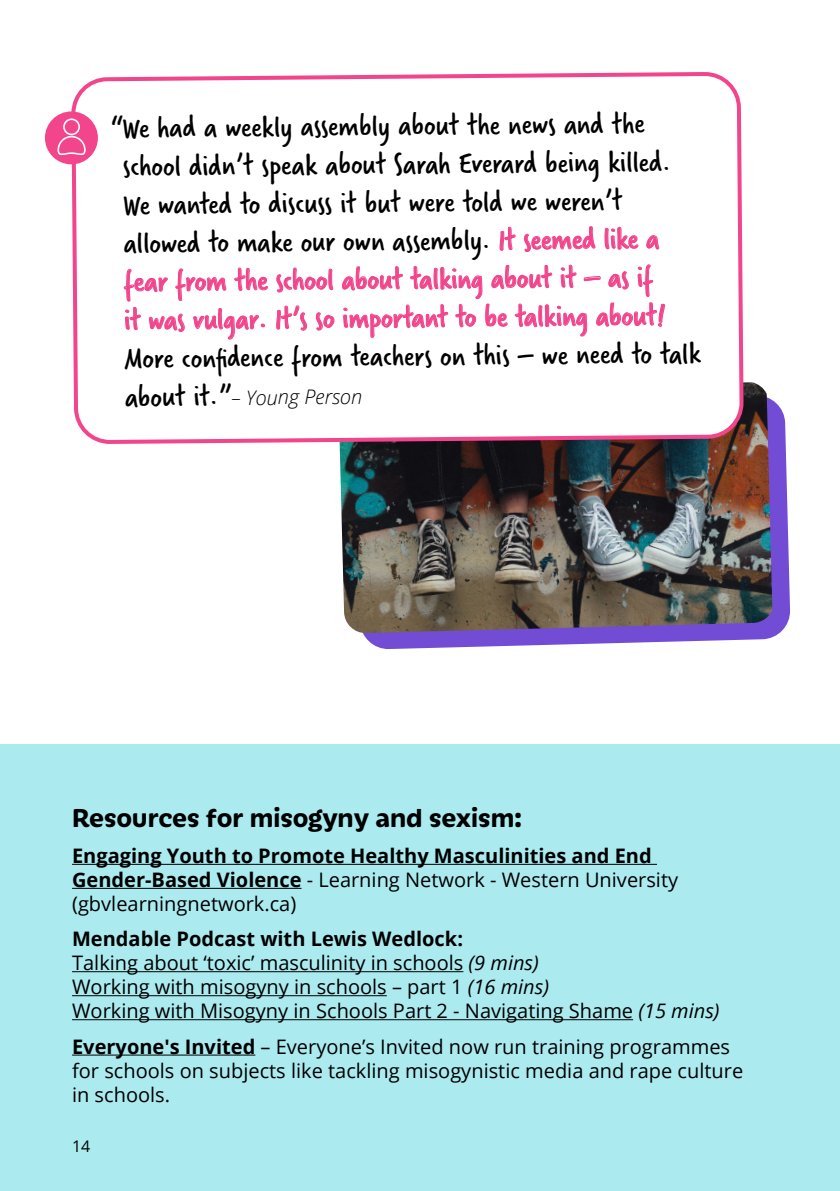
<style>
.page{position:relative;width:840px;height:1191px;background:#fff}
.page>*{position:absolute;margin:0;border:0;box-sizing:border-box;transform-origin:0 0}
.t1{font:32px/38.4px "Verveine";letter-spacing:-.005em;color:#000}
.t2{font:700 28px "Iskra";letter-spacing:-.005em;color:#000}
.t3{font:20px/24px "Open Sans";color:#000}
.t4{font:700 20px/24px "Open Sans";color:#000}
.t5{font:italic 300 20px "Open Sans";color:#000}
.t6{font:16px "Open Sans";color:#000}
.s1{color:#f2458c}
.s2{font-weight:400}
.s3{font-weight:700}
.s4{font-style:italic}
</style>
<div class="page">
<svg style="left:363px;top:400px;width:427px;height:249px;fill:#734cd5"></svg>
<img style="left:339px;top:382px;width:433px;height:251px">
<div style="left:0;top:745px;width:839px;height:446px;background:#abebf0"></div>
<svg style="left:72px;top:74px;width:670px;height:368px"></svg>
<div style="left:45px;top:111px;width:53px;height:53px;background:#f2458c;border-radius:50%"></div>
<div style="left:63px;top:118px;width:17px;height:17px;border:2px solid #fff;border-radius:50%"></div>
<svg style="left:57px;top:135px;width:29px;height:21px"></svg>
<hr style="left:72px;top:864px;width:584px;height:1px;background:#000">
<hr style="left:72px;top:888px;width:229px;height:1px;background:#000">
<hr style="left:72px;top:971px;width:391px;height:1px;background:#000">
<hr style="left:72px;top:995px;width:314px;height:1px;background:#000">
<hr style="left:72px;top:1019px;width:560px;height:1px;background:#000">
<hr style="left:72px;top:1054px;width:183px;height:1px;background:#000">
<p class="t1" style="left:123px;top:107px;width:549px;text-indent:-13px">“We had a weekly assembly about the news and the school didn’t speak about Sarah Everard being killed.<br>We wanted to discuss it but were told we weren’t allowed to make our own assembly. <span class="s1">It seemed like a fear from the school about talking about it – as if it was vulgar. It’s so important to be talking about!</span></p>
<h1 class="t1" style="left:125px;top:336px;width:577px;line-height:40.2px">More confidence from teachers on this – we need to talk about it.”</h1>
<p class="t5" style="left:231px;top:384px;width:132px;rotate:-1deg">– Young Person</p>
<h2 class="t2" style="left:72px;top:798px;width:451px">Resources for misogyny and sexism:</h2>
<p class="t4" style="left:72px;top:843px;width:607px">Engaging Youth to Promote Healthy Masculinities and End<br>Gender-Based Violence <span class="s2">- Learning Network - Western University (gbvlearningnetwork.ca)</span></p>
<p class="t3" style="left:72px;top:926px;width:648px"><span class="s3">Mendable Podcast with Lewis Wedlock:<br></span>Talking about ‘toxic’ masculinity in schools <span class="s4">(9 mins)<br></span>Working with misogyny in schools – part 1 <span class="s4">(16 mins)<br></span>Working with Misogyny in Schools Part 2 - Navigating Shame <span class="s4">(15 mins)</span></p>
<p class="t3" style="left:72px;top:1033px;width:672px"><span class="s3">Everyone's Invited</span> – Everyone’s Invited now run training programmes for schools on subjects like tackling misogynistic media and rape culture in schools.</p>
<p class="t6" style="left:72px;top:1135px;width:20px">14</p>
</div>
